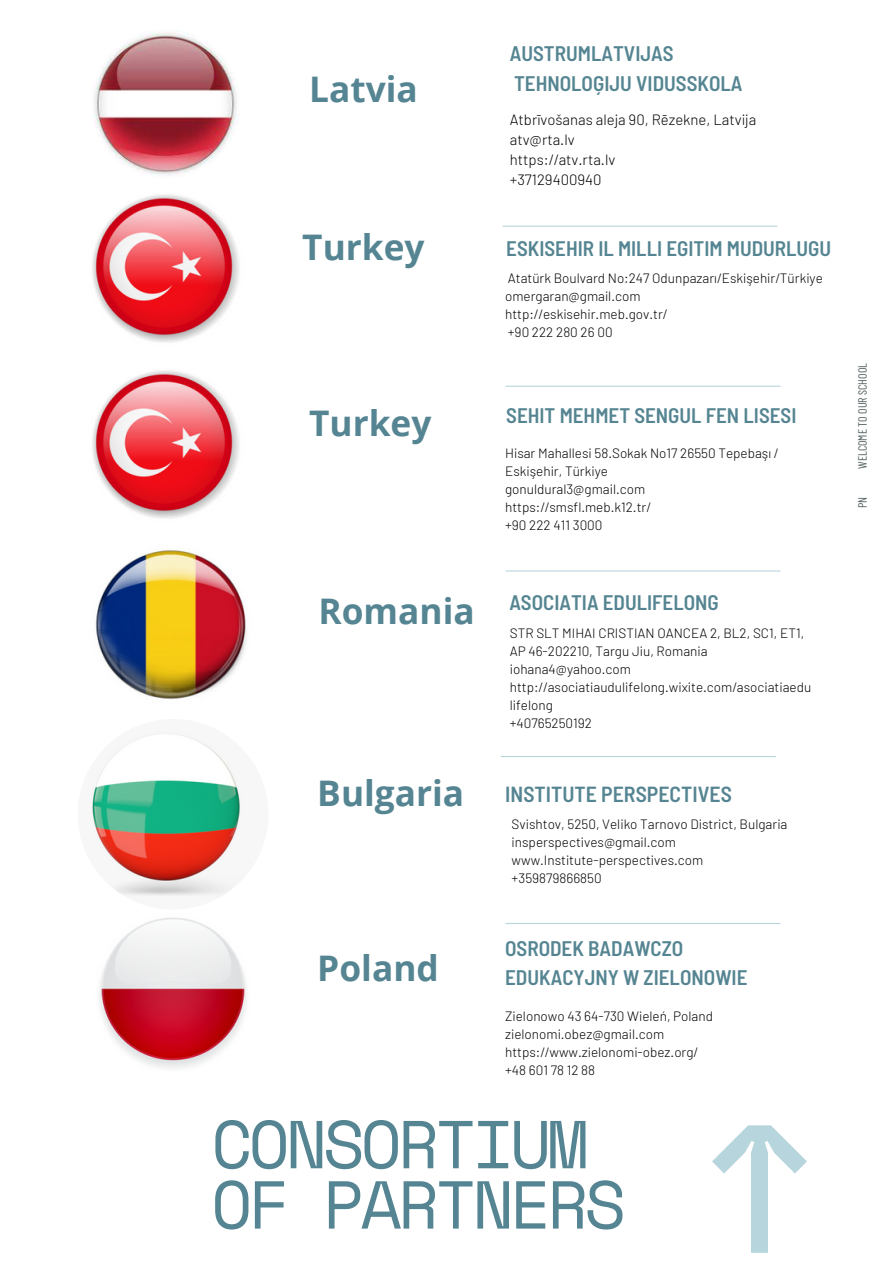
<style>
.page{position:relative;width:894px;height:1264px;background:#fff}
.page>*{position:absolute;margin:0;border:0;box-sizing:border-box;transform-origin:0 0}
.t1{font:235.95px "Space Mono";color:#b7d5dd}
.t2{font:67.65px/60.3px "Space Mono";letter-spacing:-.06em;color:#558592}
.t3{font:700 35.25px "Open Sans";color:#558592}
.t4{font:600 semi-condensed 21.75px "Barlow";color:#558592}
.t5{font:600 semi-condensed 21px/29.2px "Barlow";color:#558592}
.t6{font:300 14.85px/19.8px "Barlow";color:#000}
.t7{font:300 13.5px/18px "Barlow";color:#000}
.t8{font:12px "Barlow Condensed";color:#556262}
</style>
<div class="page">
<img style="left:78px;top:181px;width:176px;height:176px;border-radius:50%">
<hr style="left:502px;top:225px;width:275px;height:2px;background:#b7d5dd">
<hr style="left:505px;top:385px;width:275px;height:2px;background:#b7d5dd">
<img style="left:78px;top:894px;width:190px;height:191px;border-radius:50%">
<img style="left:78px;top:357px;width:176px;height:176px;border-radius:50%">
<hr style="left:505px;top:570px;width:275px;height:1px;background:#b7d5dd">
<img style="left:89px;top:543px;width:163px;height:162px;border-radius:50%">
<img style="left:78px;top:719px;width:190px;height:190px;border-radius:50%">
<img style="left:91px;top:29px;width:149px;height:150px;border-radius:50%">
<hr style="left:501px;top:756px;width:274px;height:1px;background:#b7d5dd">
<hr style="left:505px;top:922px;width:275px;height:2px;background:#b7d5dd">
<h3 class="t3" style="left:309px;top:64px;width:110px">Latvia</h3>
<h3 class="t3" style="left:302px;top:223px;width:124px">Turkey</h3>
<h3 class="t5" style="left:509px;top:38px;width:234px">AUSTRUMLATVIJAS<br>TEHNOLOĢIJU VIDUSSKOLA</h3>
<p class="t6" style="left:509px;top:109px;width:248px">Atbrīvošanas aleja 90, Rēzekne, Latvija atv@rta.lv<br>https://atv.rta.lv<br>+37129400940</p>
<h3 class="t5" style="left:506px;top:232px;width:326px">ESKISEHIR IL MILLI EGITIM MUDURLUGU</h3>
<p class="t7" style="left:505px;top:268px;width:319px">Atatürk Boulvard No:247 Odunpazarı/Eskişehir/Türkiye omergaran@gmail.com<br>http://eskisehir.meb.gov.tr/<br>+90 222 280 26 00</p>
<h3 class="t3" style="left:309px;top:398px;width:124px">Turkey</h3>
<h3 class="t5" style="left:506px;top:400px;width:291px">SEHIT MEHMET SENGUL FEN LISESI</h3>
<h3 class="t3" style="left:318px;top:586px;width:158px">Romania</h3>
<h3 class="t3" style="left:317px;top:768px;width:148px">Bulgaria</h3>
<h3 class="t3" style="left:317px;top:943px;width:123px">Poland</h3>
<p class="t7" style="left:505px;top:444px;width:275px">Hisar Mahallesi 58.Sokak No17 26550 Tepebaşı /<br>Eskişehir, Türkiye<br>gonuldural3@gmail.com https://smsfl.meb.k12.tr/<br>+90 222 411 3000</p>
<h3 class="t5" style="left:509px;top:587px;width:211px">ASOCIATIA EDULIFELONG</h3>
<p class="t7" style="left:509px;top:623px;width:303px">STR SLT MIHAI CRISTIAN OANCEA 2, BL2, SC1, ET1,<br>AP 46-202210, Targu Jiu, Romania iohana4@yahoo.com http://asociatiaudulifelong.wixite.com/asociatiaedu lifelong<br>+40765250192</p>
<h3 class="t4" style="left:505px;top:780px;width:228px">INSTITUTE PERSPECTIVES</h3>
<p class="t7" style="left:511px;top:814px;width:277px">Svishtov, 5250, Veliko Tarnovo District, Bulgaria insperspectives@gmail.com www.Institute-perspectives.com +359879866850</p>
<h3 class="t5" style="left:505px;top:932px;width:244px">OSRODEK BADAWCZO<br>EDUKACYJNY W ZIELONOWIE</h3>
<p class="t7" style="left:505px;top:1006px;width:209px">Zielonowo 43 64-730 Wieleń, Poland zielonomi.obez@gmail.com https://www.zielonomi-obez.org/ +48 601 78 12 88</p>
<h2 class="t2" style="left:211px;top:1112px;width:416px">CONSORTIUM<br>OF PARTNERS</h2>
<h1 class="t1" style="left:577px;top:1261px;width:146px;rotate:-90deg">→</h1>
<p class="t8" style="left:854px;top:469px;width:107px;rotate:-90deg">WELCOME TO OUR SCHOOL</p>
<p class="t8" style="left:854px;top:508px;width:13px;rotate:-90deg">PN</p>
</div>
